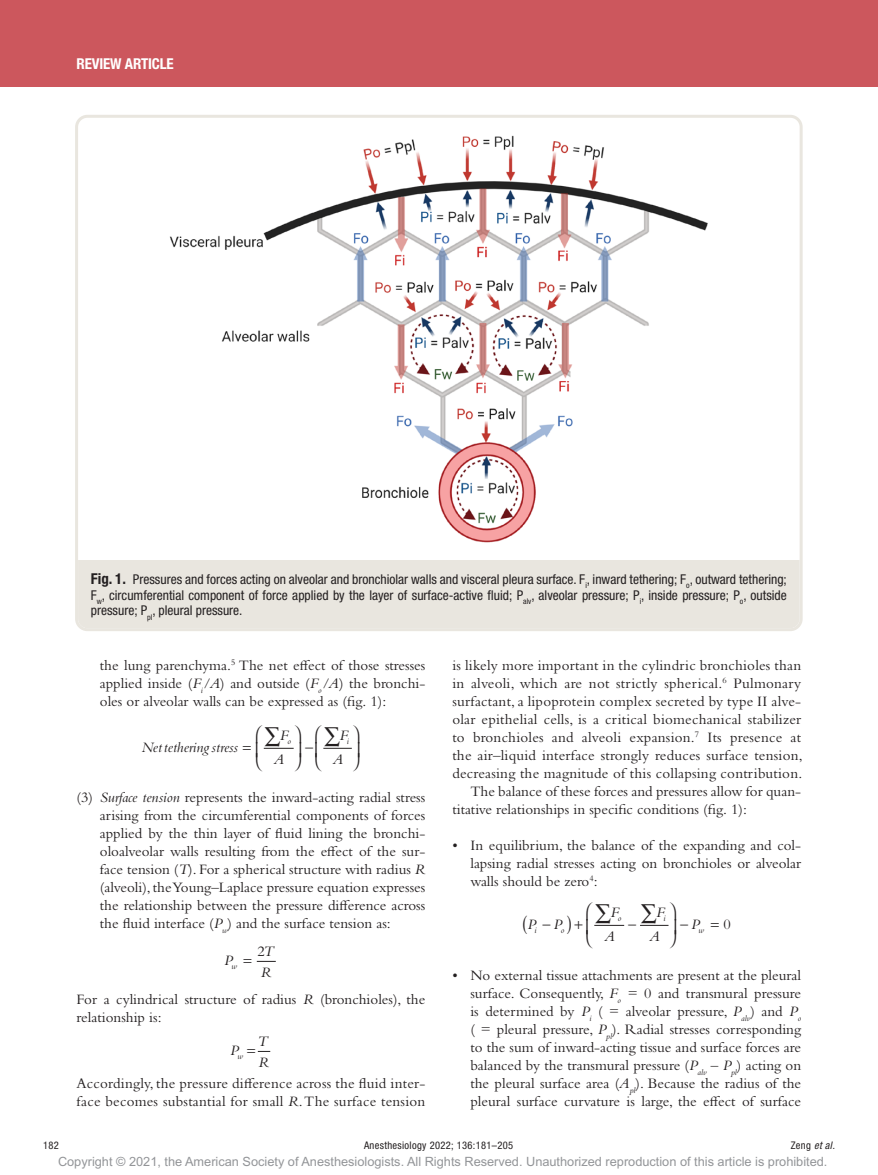
<style>
.page{position:relative;width:878px;height:1175px;background:#fff}
.page>*{position:absolute;margin:0;border:0;box-sizing:border-box;transform-origin:0 0}
.t1{font:15px/18px "Bembo Std";color:#231f20;text-align:justify}
.t2{font:italic 15px/23.7px "Bembo Std";letter-spacing:-.005em;color:#231f20;text-align:center}
.t3{font:700 condensed 15px "Helvetica Neue LT Std";letter-spacing:-.01em;color:#fff}
.t4{font:condensed 13.5px/15.8px "Helvetica Neue LT Std";color:#231f20;text-align:justify}
.t5{font:12.75px "Arial MT Std";color:#939598}
.t6{font:condensed 10.5px "Helvetica Neue LT Std";letter-spacing:.03em;color:#231f20}
.t7{font:italic condensed 10.5px "Helvetica Neue LT Std";color:#231f20}
.t8{font:italic 9px "Bembo Std";color:#231f20}
.s1{font-weight:700;font-size:15px}
.s2{font-style:italic}
.s3{font-style:normal}
</style>
<div class="page">
<div style="left:0;top:0;width:878px;height:86px;background:#cc575d"></div>
<hr style="left:264px;top:748px;width:30px;height:1px;background:#231f20">
<svg style="left:257px;top:961px;width:19px;height:1px"></svg>
<hr style="left:594px;top:925px;width:30px;height:1px;background:#231f20">
<img style="left:170px;top:135px;width:538px;height:408px">
<div style="left:78px;top:560px;width:721px;height:68px;background:#e9e6df"></div>
<div style="left:75px;top:115px;width:727px;height:516px;border:3px solid #e9e6df;border-radius:11px"></div>
<svg style="left:257px;top:1050px;width:13px;height:2px"></svg>
<svg style="left:263px;top:747px;width:17px;height:2px"></svg>
<svg style="left:323px;top:747px;width:29px;height:2px"></svg>
<svg style="left:594px;top:924px;width:16px;height:2px"></svg>
<svg style="left:640px;top:924px;width:29px;height:2px"></svg>
<p class="t3" style="left:77px;top:54px;width:99px">REVIEW ARTICLE</p>
<p class="t4" style="left:91px;top:571px;width:697px"><span class="s1">Fig. 1.</span> Pressures and forces acting on alveolar and bronchiolar walls and visceral pleura surface. F<sub>i</sub>, inward tethering; F<sub>o</sub>, outward tethering; F<sub>w</sub>, circumferential component of force applied by the layer of surface-active fluid; P<sub>alv</sub>, alveolar pressure; P<sub>i</sub>, inside pressure; P<sub>o</sub>, outside pressure; P<sub>pl</sub>, pleural pressure.</p>
<p class="t1" style="left:100px;top:655px;width:327px">the lung parenchyma.<sup>5</sup> The net effect of those stresses applied inside (<span class="s2">F</span><sub>i</sub><span class="s2">/A</span>) and outside (<span class="s2">F</span><sub>o</sub><span class="s2">/A</span>) the bronchi&shy;oles or alveolar walls can be expressed as (fig. 1):</p>
<p class="t2" style="left:141px;top:735px;width:98px">Nettethering stress</p>
<p class="t2" style="left:274px;top:723px;width:16px">F<br>A</p>
<p class="t2" style="left:333px;top:723px;width:17px">F<br>A</p>
<p class="t8" style="left:287px;top:736px;width:5px">o</p>
<p class="t8" style="left:347px;top:736px;width:4px">i</p>
<p class="t1" style="left:100px;top:787px;width:327px;text-indent:-23px">(3) <span class="s2">Surface tension</span> represents the inward-acting radial stress arising from the circumferential components of forces applied by the thin layer of fluid lining the bronchi&shy;oloalveolar walls resulting from the effect of the sur&shy;face tension (<span class="s2">T</span>). For a spherical structure with radius <span class="s2">R </span>(alveoli), the Young–Laplace pressure equation expresses the relationship between the pressure difference across the fluid interface (<span class="s2">P</span><sub>w</sub>) and the surface tension as:</p>
<p class="t2" style="left:224px;top:948px;width:10px">P</p>
<p class="t2" style="left:257px;top:940px;width:17px;line-height:21.3px;text-align:left"><span class="s3">2</span>T<br>R</p>
<p class="t8" style="left:231px;top:961px;width:7px">w</p>
<p class="t1" style="left:77px;top:990px;width:350px">For a cylindrical structure of radius <span class="s2">R</span> (bronchioles), the relationship is:</p>
<p class="t2" style="left:230px;top:1038px;width:10px">P</p>
<p class="t2" style="left:257px;top:1030px;width:13px;line-height:21.3px;text-align:left">T<br>R</p>
<p class="t8" style="left:237px;top:1051px;width:7px">w</p>
<p class="t1" style="left:77px;top:1074px;width:350px">Accordingly, the pressure difference across the fluid inter&shy;face becomes substantial for small <span class="s2">R</span>. The surface tension</p>
<p class="t1" style="left:452px;top:655px;width:350px">is likely more important in the cylindric bronchioles than</p>
<p class="t1" style="left:452px;top:673px;width:350px">in alveoli, which are not strictly spherical.<sup>6</sup> Pulmonary</p>
<p class="t1" style="left:452px;top:691px;width:350px">surfactant, a lipoprotein complex secreted by type II alve-</p>
<p class="t1" style="left:452px;top:709px;width:350px">olar epithelial cells, is a critical biomechanical stabilizer</p>
<p class="t1" style="left:452px;top:727px;width:350px">to bronchioles and alveoli expansion.<sup>7</sup> Its presence at</p>
<p class="t1" style="left:452px;top:745px;width:352px">the air–liquid interface strongly reduces surface tension,</p>
<p class="t1" style="left:452px;top:763px;width:351px">decreasing the magnitude of this collapsing contribution.</p>
<p class="t1" style="left:470px;top:781px;width:332px">The balance of these forces and pressures allow for quan-</p>
<p class="t1" style="left:452px;top:799px;width:296px">titative relationships in specific conditions (fig. 1):</p>
<p class="t1" style="left:470px;top:835px;width:332px;text-indent:-18px">• In equilibrium, the balance of the expanding and col&shy;lapsing radial stresses acting on bronchioles or alveolar walls should be zero<sup>4</sup>:</p>
<p class="t2" style="left:527px;top:912px;width:36px">P P</p>
<p class="t2" style="left:604px;top:900px;width:16px">F<br>A</p>
<p class="t2" style="left:649px;top:900px;width:17px">F<br>A</p>
<p class="t8" style="left:618px;top:913px;width:5px">o</p>
<p class="t8" style="left:663px;top:913px;width:4px">i</p>
<p class="t1" style="left:723px;top:915px;width:9px">0</p>
<p class="t2" style="left:680px;top:912px;width:21px">−P</p>
<p class="t8" style="left:534px;top:925px;width:4px">i</p>
<p class="t8" style="left:560px;top:925px;width:5px">o</p>
<p class="t8" style="left:698px;top:925px;width:7px">w</p>
<p class="t1" style="left:470px;top:966px;width:332px;text-indent:-18px">• No external tissue attachments are present at the pleural surface. Consequently, <span class="s2">F</span><sub>o</sub> = 0 and transmural pressure is determined by <span class="s2">P</span><sub>i</sub> ( = alveolar pressure, <span class="s2">P</span><sub>alv</sub>) and <span class="s2">P</span><sub>o </sub>( = pleural pressure, <span class="s2">P</span><sub>pl</sub>). Radial stresses corresponding to the sum of inward-acting tissue and surface forces are balanced by the transmural pressure (<span class="s2">P</span><sub>alv</sub> – <span class="s2">P</span><sub>pl</sub>) acting on the pleural surface area (<span class="s2">A</span><sub>pl</sub>). Because the radius of the pleural surface curvature is large, the effect of surface</p>
<p class="t6" style="left:43px;top:1139px;width:17px">182</p>
<p class="t6" style="left:364px;top:1139px;width:151px">Anesthesiology 2022; 136:181–205</p>
<p class="t7" style="left:790px;top:1139px;width:46px"><span class="s3">Zeng</span> et al.</p>
<p class="t5" style="left:58px;top:1154px;width:771px">Copyright © 2021, the American Society of Anesthesiologists. All Rights Reserved. Unauthorized reproduction of this article is prohibited.</p>
</div>
